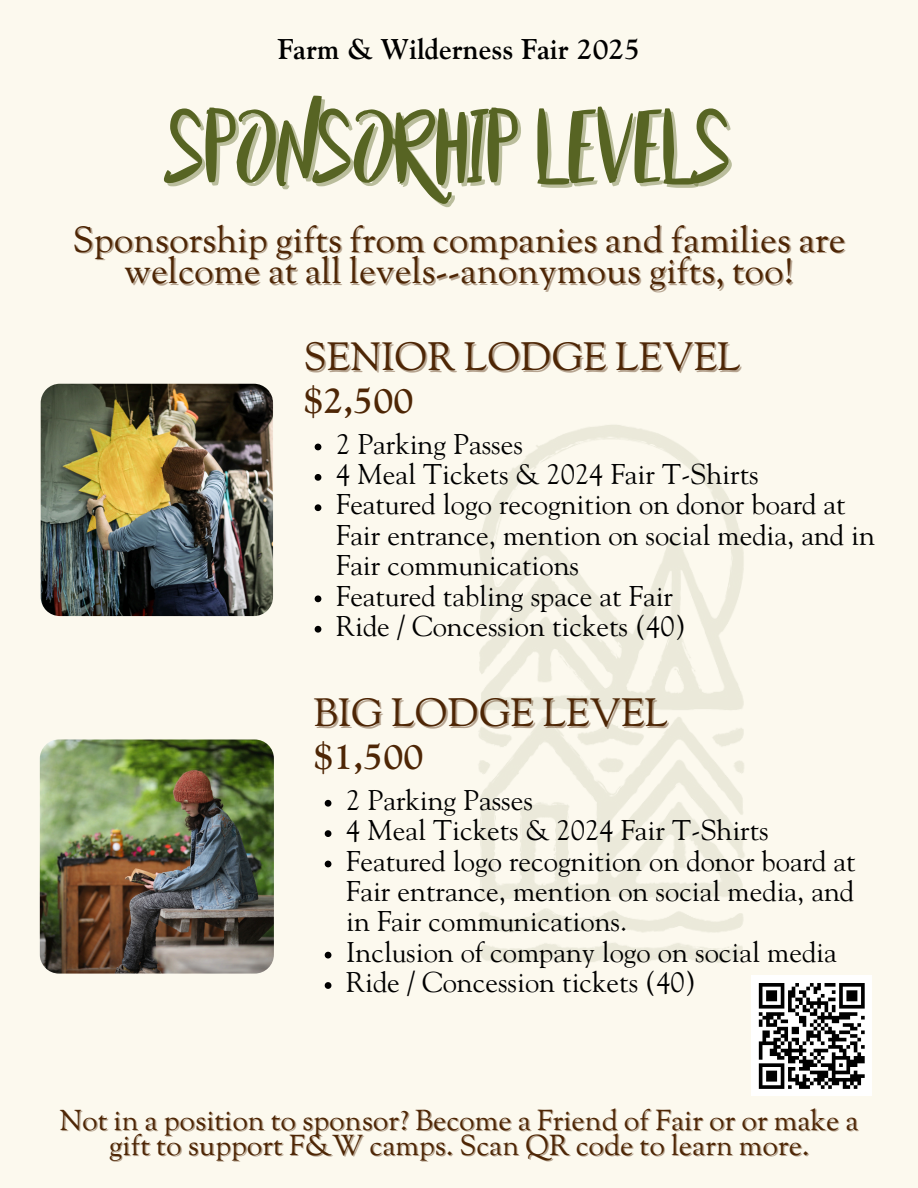
<style>
.page{position:relative;width:918px;height:1188px;background:#fcf9ee}
.page>*{position:absolute;margin:0;border:0;box-sizing:border-box;transform-origin:0 0}
.t1{font:75px "Beautyandthe Beast";color:#576423}
.t2{font:39px "Sorts Mill Goudy";color:#4e2605}
.t3{font:36px "Sorts Mill Goudy";color:#4e2605}
.t4{font:700 36px "Goudy Std";color:#4e2605}
.t5{font:28.5px/30.3px "Goudy Std";color:#000}
.t6{font:28.5px "Sorts Mill Goudy";color:#4e2605}
.t7{font:700 28.5px "Goudy Std";color:#000}
</style>
<div class="page">
<img style="left:321px;top:425px;width:551px;height:555px">
<div style="left:752px;top:976px;width:120px;height:120px;background:#fff"></div>
<svg style="left:758px;top:983px;width:107px;height:106px"></svg>
<img style="left:41px;top:384px;width:232px;height:232px">
<svg style="left:315px;top:444px;width:6px;height:6px"></svg>
<svg style="left:315px;top:474px;width:6px;height:7px"></svg>
<svg style="left:315px;top:504px;width:6px;height:7px"></svg>
<svg style="left:315px;top:595px;width:6px;height:7px"></svg>
<svg style="left:315px;top:626px;width:6px;height:7px"></svg>
<img style="left:40px;top:739px;width:234px;height:235px;border-radius:19px">
<svg style="left:325px;top:800px;width:6px;height:7px"></svg>
<svg style="left:325px;top:830px;width:6px;height:7px"></svg>
<svg style="left:325px;top:861px;width:6px;height:6px"></svg>
<svg style="left:325px;top:952px;width:6px;height:6px"></svg>
<svg style="left:325px;top:982px;width:6px;height:7px"></svg>
<h5 class="t7" style="left:278px;top:38px;width:364px">Farm &amp; Wilderness Fair 2025</h5>
<h1 class="t1" style="left:168px;top:108px;width:565px">SPONSORHIP LEVELS</h1>
<p class="t3" style="left:73px;top:217px;width:774px">Sponsorship gifts from companies and families are</p>
<p class="t3" style="left:124px;top:249px;width:671px">welcome at all levels--anonymous gifts, too!</p>
<h3 class="t2" style="left:304px;top:332px;width:439px">SENIOR LODGE LEVEL</h3>
<p class="t4" style="left:304px;top:386px;width:112px">$2,500</p>
<p class="t5" style="left:336px;top:432px;width:188px">2 Parking Passes</p>
<p class="t5" style="left:336px;top:462px;width:424px">4 Meal Tickets &amp; 2024 Fair T-Shirts</p>
<p class="t5" style="left:336px;top:492px;width:540px">Featured logo recognition on donor board at<br>Fair entrance, mention on social media, and in<br>Fair communications</p>
<p class="t5" style="left:336px;top:583px;width:339px">Featured tabling space at Fair</p>
<p class="t5" style="left:336px;top:614px;width:351px">Ride / Concession tickets (40)</p>
<p class="t2" style="left:314px;top:689px;width:356px">BIG LODGE LEVEL</p>
<p class="t4" style="left:314px;top:742px;width:112px">$1,500</p>
<p class="t5" style="left:346px;top:788px;width:188px">2 Parking Passes</p>
<p class="t5" style="left:346px;top:818px;width:424px">4 Meal Tickets &amp; 2024 Fair T-Shirts</p>
<p class="t5" style="left:346px;top:849px;width:511px;text-align:justify">Featured logo recognition on donor board at Fair entrance, mention on social media, and in Fair communications.</p>
<p class="t5" style="left:346px;top:940px;width:492px">Inclusion of company logo on social media</p>
<p class="t5" style="left:346px;top:970px;width:351px">Ride / Concession tickets (40)</p>
<h3 class="t6" style="left:59px;top:1103px;width:801px">Not in a position to sponsor? Become a Friend of Fair or or make a</h3>
<h2 class="t6" style="left:109px;top:1127px;width:702px">gift to support F&amp;W camps. Scan QR code to learn more.</h2>
</div>
